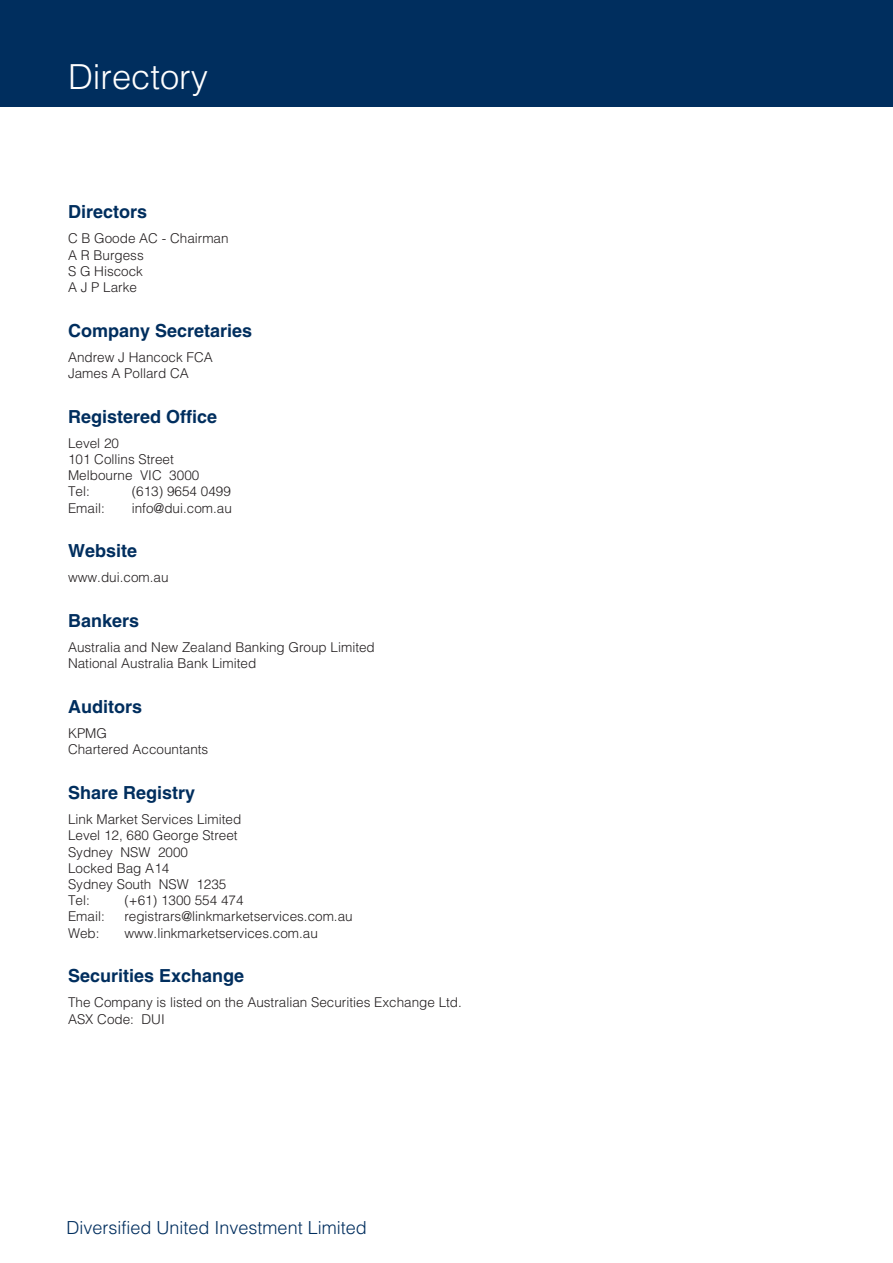
<style>
.page{position:relative;width:893px;height:1263px;background:#fff}
.page>*{position:absolute;margin:0;border:0;box-sizing:border-box;transform-origin:0 0}
.t1{font:300 34.5px "Helvetica";color:#fff}
.t2{font:700 18px "Helvetica";color:#002e5e}
.t3{font:300 18px "Helvetica";color:#002e5e}
.t4{font:300 13.5px/16.2px "Helvetica";color:#231f20}
</style>
<div class="page">
<div style="left:0;top:0;width:893px;height:106px;background:#002e5e"></div>
<h1 class="t1" style="left:68px;top:47px;width:141px">Directory</h1>
<h2 class="t2" style="left:68px;top:201px;width:81px">Directors</h2>
<p class="t4" style="left:68px;top:230px;width:162px">C B Goode AC - Chairman<br>A R Burgess<br>S G Hiscock<br>A J P Larke</p>
<h2 class="t2" style="left:68px;top:320px;width:186px">Company Secretaries</h2>
<p class="t4" style="left:68px;top:348px;width:146px">Andrew J Hancock FCA<br>James A Pollard CA</p>
<h2 class="t2" style="left:68px;top:406px;width:151px">Registered Office</h2>
<p class="t4" style="left:68px;top:434px;width:133px">Level 20<br>101 Collins Street<br>Melbourne VIC 3000<br>Tel:</p>
<p class="t4" style="left:132px;top:482px;width:101px">(613) 9654 0499</p>
<p class="t4" style="left:68px;top:499px;width:38px">Email:</p>
<p class="t4" style="left:132px;top:499px;width:102px">info@dui.com.au</p>
<h2 class="t2" style="left:68px;top:540px;width:71px">Website</h2>
<p class="t4" style="left:68px;top:568px;width:102px">www.dui.com.au</p>
<h2 class="t2" style="left:68px;top:610px;width:73px">Bankers</h2>
<p class="t4" style="left:68px;top:638px;width:308px">Australia and New Zealand Banking Group Limited<br>National Australia Bank Limited</p>
<h2 class="t2" style="left:68px;top:696px;width:75px">Auditors</h2>
<p class="t4" style="left:68px;top:724px;width:142px">KPMG<br>Chartered Accountants</p>
<h2 class="t2" style="left:68px;top:782px;width:129px">Share Registry</h2>
<p class="t4" style="left:68px;top:810px;width:175px">Link Market Services Limited<br>Level 12, 680 George Street<br>Sydney NSW 2000<br>Locked Bag A14<br>Sydney South NSW 1235<br>Tel:</p>
<p class="t4" style="left:124px;top:891px;width:121px">(+61) 1300 554 474</p>
<p class="t4" style="left:68px;top:907px;width:38px">Email:</p>
<p class="t4" style="left:124px;top:907px;width:230px">registrars@linkmarketservices.com.au</p>
<p class="t4" style="left:68px;top:924px;width:33px">Web:</p>
<p class="t4" style="left:124px;top:924px;width:195px">www.linkmarketservices.com.au</p>
<h2 class="t2" style="left:68px;top:965px;width:178px">Securities Exchange</h2>
<p class="t4" style="left:68px;top:993px;width:395px">The Company is listed on the Australian Securities Exchange Ltd.<br>ASX Code: DUI</p>
<h2 class="t3" style="left:67px;top:1212px;width:302px">Diversified United Investment Limited</h2>
</div>
